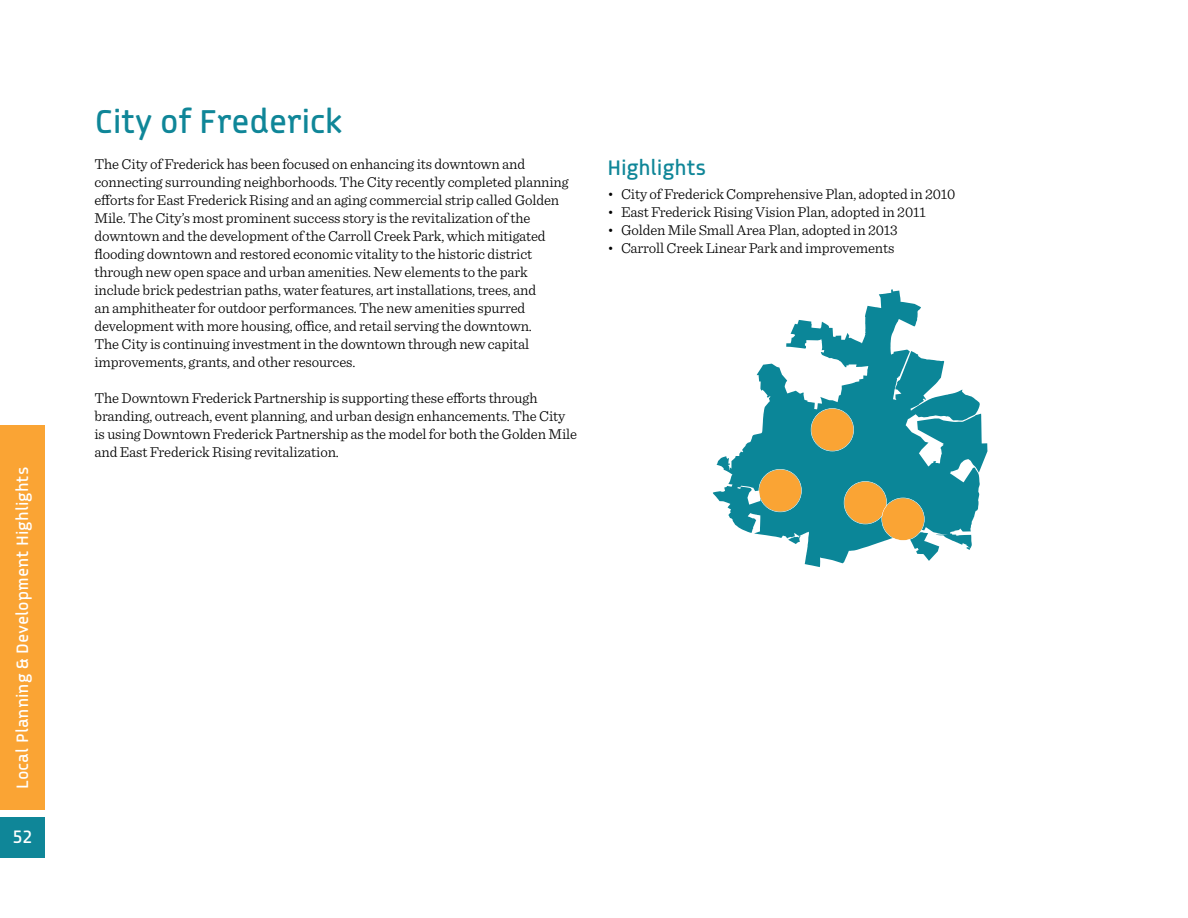
<style>
.page{position:relative;width:1188px;height:918px;background:#fff}
.page>*{position:absolute;margin:0;border:0;box-sizing:border-box;transform-origin:0 0}
.t1{font:500 33px "Patron";color:#0f8698}
.t2{font:500 21px "Patron";letter-spacing:-.01em;color:#0f8698}
.t3{font:500 18px "Patron";color:#fff}
.t4{font:500 16.5px "Patron";color:#fff}
.t5{font:300 15px/18px "Sentinel";letter-spacing:-.01em;color:#000}
.t6{font:12px "Helvetica";color:#000}
</style>
<div class="page">
<div style="left:0;top:426px;width:45px;height:384px;background:#faa434"></div>
<div style="left:0;top:817px;width:45px;height:40px;background:#0f8698"></div>
<svg style="left:713px;top:289px;width:274px;height:278px"></svg>
<div style="left:811px;top:409px;width:42px;height:42px;background:#faa434;border-radius:50%"></div>
<div style="left:811px;top:408px;width:43px;height:43px;border:1px solid #fff;border-radius:50%"></div>
<div style="left:759px;top:470px;width:42px;height:42px;background:#faa434;border-radius:50%"></div>
<div style="left:759px;top:469px;width:43px;height:43px;border:1px solid #fff;border-radius:50%"></div>
<div style="left:844px;top:482px;width:42px;height:42px;background:#faa434;border-radius:50%"></div>
<div style="left:844px;top:481px;width:43px;height:43px;border:1px solid #fff;border-radius:50%"></div>
<div style="left:882px;top:498px;width:42px;height:42px;background:#faa434;border-radius:50%"></div>
<div style="left:881px;top:498px;width:44px;height:43px;border:1px solid #fff;border-radius:50%"></div>
<p class="t4" style="left:13px;top:789px;width:324px;rotate:-90deg">Local Planning &amp; D evelopment Highlights</p>
<p class="t3" style="left:12px;top:826px;width:22px">52</p>
<h1 class="t1" style="left:94px;top:102px;width:250px">City of Frederick</h1>
<p class="t5" style="left:94px;top:154px;width:476px">The City of Frederick has been focused on enhancing its downtown and connecting surrounding neighborhoods. The City recently completed planning efforts for East Frederick Rising and an aging commercial strip called Golden Mile. The City’s most prominent success story is the revitalization of the downtown and the development of the Carroll Creek Park, which mitigated flooding downtown and restored economic vitality to the historic district through new open space and urban amenities. New elements to the park include brick pedestrian paths, water features, art installations, trees, and<br>an amphitheater for outdoor performances. The new amenities spurred development with more housing, office, and retail serving the downtown.<br>The City is continuing investment in the downtown through new capital improvements, grants, and other resources.</p>
<p class="t5" style="left:94px;top:388px;width:484px">The Downtown Frederick Partnership is supporting these efforts through branding, outreach, event planning, and urban design enhancements. The City is using Downtown Frederick Partnership as the model for both the Golden Mile and East Frederick Rising revitalization.</p>
<h2 class="t2" style="left:608px;top:155px;width:100px">Highlights</h2>
<p class="t5" style="left:608px;top:184px;width:349px">• City of Frederick Comprehensive Plan, adopted in 2010</p>
<p class="t5" style="left:608px;top:202px;width:320px">• East Frederick Rising Vision Plan, adopted in 2011</p>
<p class="t5" style="left:608px;top:220px;width:292px">• Golden Mile Small Area Plan, adopted in 2013</p>
<p class="t5" style="left:608px;top:238px;width:288px">• Carroll Creek Linear Park and improvements</p>
<p class="t6" style="left:677px;top:234px;width:34px">Bowie</p>
</div>
